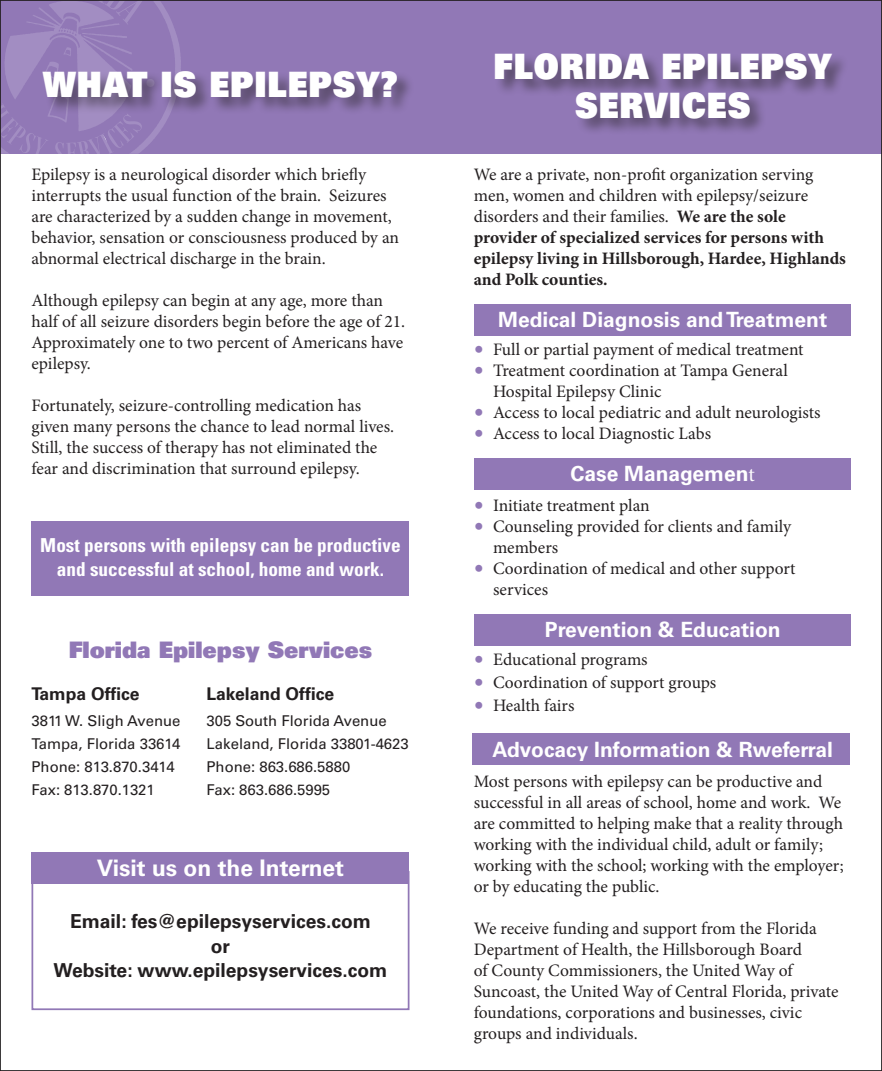
<style>
.page{position:relative;width:882px;height:1071px;background:#fff}
.page>*{position:absolute;margin:0;border:0;box-sizing:border-box;transform-origin:0 0}
.t1{font:900 35px/38.5px "Univers";letter-spacing:.03em;color:#fff;text-align:center;scale:.9 1}
.t2{font:900 22.75px "Univers";color:#9178b6}
.t3{font:700 22.75px "Univers";color:#fff}
.t4{font:700 21px "Univers";color:#fff}
.t5{font:700 condensed 19.25px/24.5px "Univers";color:#fff;text-align:center}
.t6{font:700 19.25px/24.5px "Univers";color:#231f20;text-align:center}
.t7{font:17.5px/21px "Minion Pro";color:#231f20}
.t8{font:700 17.5px/21px "Minion Pro";color:#231f20}
.t9{font:700 17.5px "Univers";color:#231f20}
.t10{font:14.88px "Univers";color:#231f20}
.s1{font-weight:400}
.s2{font-size:26.25px;color:#9178b6}
.s3{font-family:"Minion Pro";font-weight:400}
</style>
<div class="page">
<div style="left:32px;top:871px;width:378px;height:139px;border:2px solid #9178b6"></div>
<div style="left:32px;top:852px;width:378px;height:32px;background:#9178b6"></div>
<div style="left:472px;top:734px;width:378px;height:31px;background:#9178b6"></div>
<div style="left:474px;top:615px;width:376px;height:31px;background:#9178b6"></div>
<div style="left:474px;top:459px;width:376px;height:31px;background:#9178b6"></div>
<div style="left:474px;top:304px;width:376px;height:32px;background:#9178b6"></div>
<div style="left:0;top:0;width:882px;height:154px;background:#9178b6"></div>
<svg style="left:3px;top:3px;width:178px;height:151px"></svg>
<div style="left:42px;top:71px;width:373px;height:45px;background:#231f20;opacity:.5"></div>
<div style="left:32px;top:521px;width:378px;height:74px;background:#9178b6"></div>
<div style="left:495px;top:53px;width:354px;height:83px;background:#231f20;opacity:.5"></div>
<h1 class="t1" style="left:43px;top:64px;width:395px">WHAT IS EPILEPSY?</h1>
<p class="t7" style="left:32px;top:164px;width:369px">Epilepsy is a neurological disorder which briefly interrupts the usual function of the brain. Seizures are characterized by a sudden change in movement, behavior, sensation or consciousness produced by an abnormal electrical discharge in the brain.</p>
<p class="t7" style="left:32px;top:290px;width:375px">Although epilepsy can begin at any age, more than half of all seizure disorders begin before the age of 21.<br>Approximately one to two percent of Americans have epilepsy.</p>
<p class="t7" style="left:32px;top:395px;width:364px">Fortunately, seizure-controlling medication has given many persons the chance to lead normal lives.<br>Still, the success of therapy has not eliminated the fear and discrimination that surround epilepsy.</p>
<p class="t5" style="left:40px;top:533px;width:362px">Most persons with epilepsy can be productive and successful at school, home and work.</p>
<h2 class="t2" style="left:69px;top:635px;width:305px">Florida Epilepsy Services</h2>
<p class="t9" style="left:32px;top:684px;width:110px">Tampa Office</p>
<p class="t9" style="left:206px;top:684px;width:129px">Lakeland Office</p>
<p class="t10" style="left:32px;top:712px;width:150px">3811 W. Sligh Avenue</p>
<p class="t10" style="left:207px;top:712px;width:182px">305 South Florida Avenue</p>
<p class="t10" style="left:32px;top:735px;width:151px">Tampa, Florida 33614</p>
<p class="t10" style="left:207px;top:735px;width:204px">Lakeland, Florida 33801-4623</p>
<p class="t10" style="left:32px;top:758px;width:145px">Phone: 813.870.3414</p>
<p class="t10" style="left:207px;top:758px;width:145px">Phone: 863.686.5880</p>
<p class="t10" style="left:32px;top:781px;width:125px">Fax: 813.870.1321</p>
<p class="t10" style="left:207px;top:781px;width:125px">Fax: 863.686.5995</p>
<h2 class="t3" style="left:97px;top:854px;width:249px">Visit us on the Internet</h2>
<p class="t6" style="left:54px;top:909px;width:335px">Email: fes@epilepsyservices.com<br>or<br>Website: www.epilepsyservices.com</p>
<h1 class="t1" style="left:494px;top:47px;width:377px">FLORIDA EPILEPSY<br>SERVICES</h1>
<p class="t8" style="left:474px;top:164px;width:374px"><span class="s1">We are a private, non-profit organization serving men, women and children with epilepsy/seizure disorders and their families.</span> We are the sole provider of specialized services for persons with epilepsy living in Hillsborough, Hardee, Highlands and Polk counties.</p>
<p class="t4" style="left:498px;top:307px;width:331px">Medical Diagnosis and Treatment</p>
<p class="t7" style="left:474px;top:339px;width:331px"><span class="s2">•</span> Full or partial payment of medical treatment</p>
<p class="t7" style="left:493px;top:360px;width:296px;text-indent:-19px"><span class="s2">•</span> Treatment coordination at Tampa General<br>Hospital Epilepsy Clinic</p>
<p class="t7" style="left:474px;top:402px;width:348px"><span class="s2">•</span> Access to local pediatric and adult neurologists</p>
<p class="t7" style="left:474px;top:423px;width:239px"><span class="s2">•</span> Access to local Diagnostic Labs</p>
<p class="t4" style="left:570px;top:461px;width:186px">Case Managemen<span class="s3">t</span></p>
<p class="t7" style="left:474px;top:495px;width:178px"><span class="s2">•</span> Initiate treatment plan</p>
<p class="t7" style="left:493px;top:516px;width:300px;text-indent:-19px"><span class="s2">•</span> Counseling provided for clients and family members</p>
<p class="t7" style="left:493px;top:558px;width:304px;text-indent:-19px"><span class="s2">•</span> Coordination of medical and other support services</p>
<p class="t4" style="left:545px;top:618px;width:237px">Prevention &amp; Education</p>
<p class="t7" style="left:474px;top:649px;width:175px"><span class="s2">•</span> Educational programs</p>
<p class="t7" style="left:474px;top:672px;width:244px"><span class="s2">•</span> Coordination of support groups</p>
<p class="t7" style="left:474px;top:695px;width:102px"><span class="s2">•</span> Health fairs</p>
<p class="t4" style="left:492px;top:737px;width:342px">Advocacy Information &amp; Rweferral</p>
<p class="t7" style="left:474px;top:771px;width:372px">Most persons with epilepsy can be productive and successful in all areas of school, home and work. We are committed to helping make that a reality through working with the individual child, adult or family; working with the school; working with the employer; or by educating the public.</p>
<p class="t7" style="left:474px;top:918px;width:366px">We receive funding and support from the Florida Department of Health, the Hillsborough Board<br>of County Commissioners, the United Way of Suncoast, the United Way of Central Florida, private foundations, corporations and businesses, civic groups and individuals.</p>
</div>
